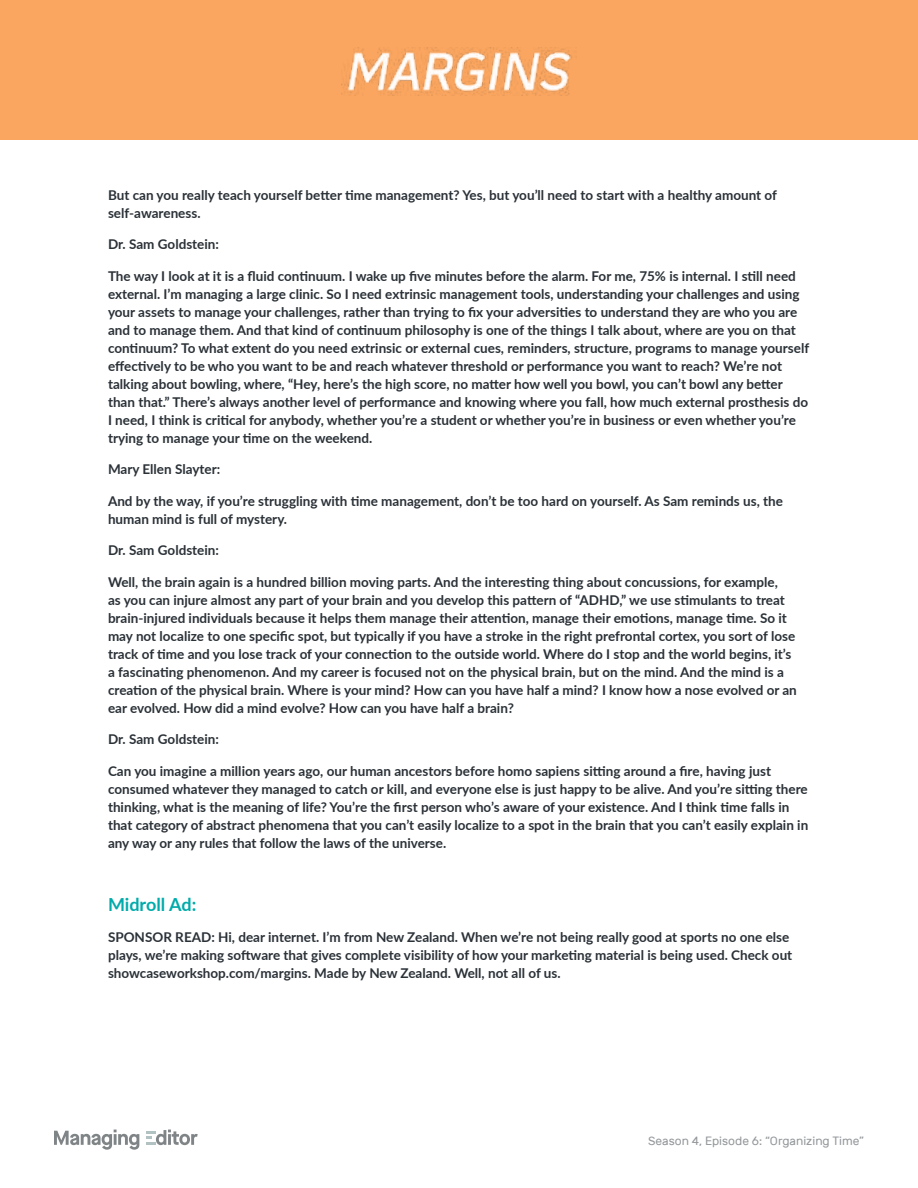
<style>
.page{position:relative;width:918px;height:1188px;background:#fff}
.page>*{position:absolute;margin:0;border:0;box-sizing:border-box;transform-origin:0 0}
.t1{font:700 18px "Lato";color:#00abab}
.t2{font:700 13.5px/18px "Lato";color:#2a3137}
.t3{font:12px "Rubik";color:#94989b}
</style>
<div class="page">
<div style="left:0;top:0;width:918px;height:140px;background:#faa660"></div>
<img style="left:342px;top:48px;width:230px;height:47px">
<svg style="left:54px;top:1130px;width:85px;height:20px"></svg>
<svg style="left:146px;top:1130px;width:52px;height:15px"></svg>
<p class="t2" style="left:108px;top:185px;width:671px">But can you really teach yourself better time management? Yes, but you’ll need to start with a healthy amount of self-awareness.</p>
<p class="t2" style="left:108px;top:235px;width:113px">Dr. Sam Goldstein:</p>
<p class="t2" style="left:108px;top:266px;width:703px">The way I look at it is a fluid continuum. I wake up five minutes before the alarm. For me, 75% is internal. I still need external. I’m managing a large clinic. So I need extrinsic management tools, understanding your challenges and using your assets to manage your challenges, rather than trying to fix your adversities to understand they are who you are and to manage them. And that kind of continuum philosophy is one of the things I talk about, where are you on that continuum? To what extent do you need extrinsic or external cues, reminders, structure, programs to manage yourself effectively to be who you want to be and reach whatever threshold or performance you want to reach? We’re not talking about bowling, where, “Hey, here’s the high score, no matter how well you bowl, you can’t bowl any better than that.” There’s always another level of performance and knowing where you fall, how much external prosthesis do I need, I think is critical for anybody, whether you’re a student or whether you’re in business or even whether you’re trying to manage your time on the weekend.</p>
<p class="t2" style="left:108px;top:462px;width:114px">Mary Ellen Slayter:</p>
<p class="t2" style="left:108px;top:491px;width:676px">And by the way, if you’re struggling with time management, don’t be too hard on yourself. As Sam reminds us, the human mind is full of mystery.</p>
<p class="t2" style="left:108px;top:541px;width:113px">Dr. Sam Goldstein:</p>
<p class="t2" style="left:108px;top:572px;width:690px">Well, the brain again is a hundred billion moving parts. And the interesting thing about concussions, for example,<br>as you can injure almost any part of your brain and you develop this pattern of “ADHD,” we use stimulants to treat brain-injured individuals because it helps them manage their attention, manage their emotions, manage time. So it may not localize to one specific spot, but typically if you have a stroke in the right prefrontal cortex, you sort of lose track of time and you lose track of your connection to the outside world. Where do I stop and the world begins, it’s a fascinating phenomenon. And my career is focused not on the physical brain, but on the mind. And the mind is a creation of the physical brain. Where is your mind? How can you have half a mind? I know how a nose evolved or an ear evolved. How did a mind evolve? How can you have half a brain?</p>
<p class="t2" style="left:108px;top:730px;width:113px">Dr. Sam Goldstein:</p>
<p class="t2" style="left:108px;top:761px;width:702px">Can you imagine a million years ago, our human ancestors before homo sapiens sitting around a fire, having just consumed whatever they managed to catch or kill, and everyone else is just happy to be alive. And you’re sitting there thinking, what is the meaning of life? You’re the first person who’s aware of your existence. And I think time falls in that category of abstract phenomena that you can’t easily localize to a spot in the brain that you can’t easily explain in any way or any rules that follow the laws of the universe.</p>
<h1 class="t1" style="left:108px;top:891px;width:90px">Midroll Ad:</h1>
<p class="t2" style="left:108px;top:928px;width:686px">SPONSOR READ: Hi, dear internet. I’m from New Zealand. When we’re not being really good at sports no one else plays, we’re making software that gives complete visibility of how your marketing material is being used. Check out showcaseworkshop.com/margins. Made by New Zealand. Well, not all of us.</p>
<p class="t3" style="left:648px;top:1137px;width:217px">Season 4, Episode 6: “Organizing Time”</p>
</div>
